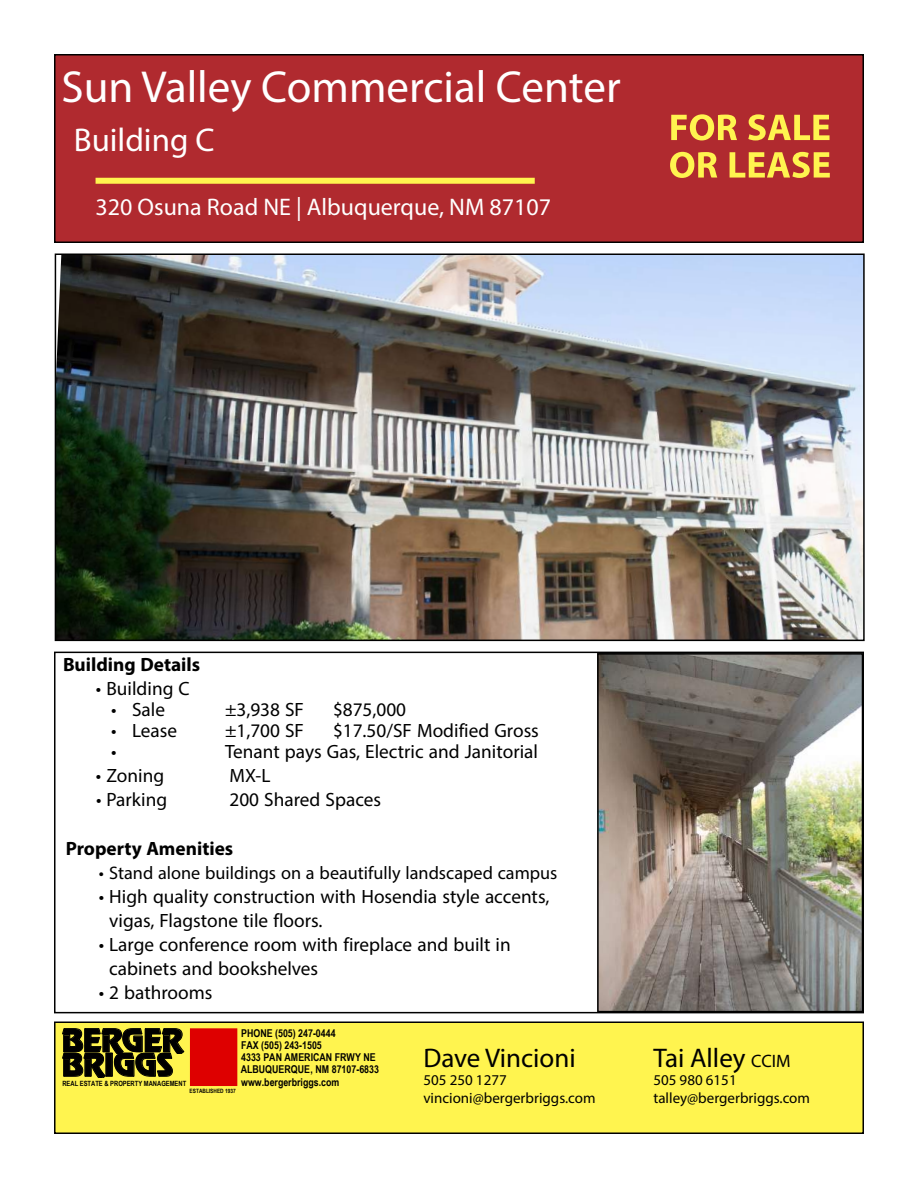
<style>
.page{position:relative;width:918px;height:1188px;background:#fff}
.page>*{position:absolute;margin:0;border:0;box-sizing:border-box;transform-origin:0 0}
.t1{font:700 52.5px/37.5px "Myriad Arabic";color:#fff44f}
.t2{font:45px "Myriad Pro";color:#fff}
.t3{font:33px "Myriad Pro";color:#fff}
.t4{font:31.35px/24.5px "Revue BT";letter-spacing:-.03em;color:#000}
.t5{font:27px/24px "Myriad Arabic";color:#000}
.t6{font:700 27px "Myriad Arabic";color:#000}
.t7{font:27px "Myriad Pro";color:#000}
.t8{font:25.5px "Myriad Arabic";color:#000}
.t9{font:24px "Myriad Pro";color:#fff}
.t10{font:15px/18px "Myriad Pro";color:#000}
.t11{font:700 10.8px/12.3px "Arial Narrow";color:#000}
.t12{font:700 7.2px "Arial Narrow";color:#000}
.t13{font:700 5.85px "Arial Narrow";color:#000}
.s1{font-size:18px}
</style>
<div class="page">
<div style="left:55px;top:1022px;width:808px;height:111px;background:#fff44f"></div>
<div style="left:54px;top:1022px;width:810px;height:112px;border:2px solid #000"></div>
<div style="left:190px;top:1029px;width:47px;height:57px;background:#de0000"></div>
<div style="left:190px;top:1028px;width:47px;height:58px;border:1px solid #de0000"></div>
<svg style="left:62px;top:1028px;width:122px;height:49px"></svg>
<div style="left:55px;top:55px;width:808px;height:187px;background:#b02a2f"></div>
<div style="left:54px;top:54px;width:810px;height:189px;border:2px solid #000"></div>
<div style="left:96px;top:178px;width:439px;height:6px;background:#fff44f"></div>
<img style="left:58px;top:257px;width:804px;height:381px">
<div style="left:55px;top:254px;width:810px;height:387px;border:2px solid #000"></div>
<img style="left:600px;top:656px;width:260px;height:353px">
<div style="left:597px;top:653px;width:266px;height:359px;border:2px solid #000"></div>
<h2 class="t2" style="left:62px;top:59px;width:561px">Sun Valley Commercial Center</h2>
<p class="t3" style="left:74px;top:120px;width:142px">Building C</p>
<p class="t9" style="left:96px;top:192px;width:457px">320 Osuna Road NE | Albuquerque, NM 87107</p>
<h1 class="t1" style="left:669px;top:103px;width:164px">FOR SALE<br>OR LEASE</h1>
<p class="t6" style="left:63px;top:646px;width:139px">Building Details</p>
<p class="t5" style="left:96px;top:677px;width:95px">• Building C</p>
<p class="t5" style="left:111px;top:698px;width:56px">• Sale</p>
<p class="t5" style="left:225px;top:698px;width:183px">±3,938 SF $875,000</p>
<p class="t5" style="left:111px;top:719px;width:68px">• Lease</p>
<p class="t5" style="left:225px;top:719px;width:315px">±1,700 SF $17.50/SF Modified Gross</p>
<p class="t5" style="left:111px;top:740px;width:7px">•</p>
<p class="t5" style="left:225px;top:740px;width:315px">Tenant pays Gas, Electric and Janitorial</p>
<p class="t5" style="left:96px;top:764px;width:70px">• Zoning</p>
<p class="t5" style="left:230px;top:764px;width:43px">MX-L</p>
<p class="t5" style="left:96px;top:788px;width:73px">• Parking</p>
<p class="t5" style="left:230px;top:788px;width:153px">200 Shared Spaces</p>
<p class="t6" style="left:66px;top:830px;width:169px">Property Amenities</p>
<p class="t8" style="left:99px;top:855px;width:460px">• Stand alone buildings on a beautifully landscaped campus</p>
<p class="t5" style="left:109px;top:884px;width:442px;text-indent:-11px">• High quality construction with Hosendia style accents, vigas, Flagstone tile floors.</p>
<p class="t5" style="left:109px;top:933px;width:403px;text-indent:-11px">• Large conference room with fireplace and built in cabinets and bookshelves</p>
<p class="t5" style="left:99px;top:981px;width:115px">• 2 bathrooms</p>
<p class="t4" style="left:61px;top:1028px;width:123px">BERGER<br>BRIGGS</p>
<p class="t12" style="left:62px;top:1078px;width:125px">REAL ESTATE &amp; PROPERTY MANAGEMENT</p>
<p class="t11" style="left:241px;top:1026px;width:140px">PHONE (505) 247-0444<br>FAX (505) 243-1505<br>4333 PAN AMERICAN FRWY NE<br>ALBUQUERQUE, NM 87107-6833 www.bergerbriggs.com</p>
<p class="t13" style="left:190px;top:1086px;width:48px">ESTABLISHED 1937</p>
<p class="t7" style="left:423px;top:1041px;width:154px">Dave Vincioni</p>
<p class="t10" style="left:423px;top:1071px;width:174px">505 250 1277 vincioni@bergerbriggs.com</p>
<p class="t7" style="left:653px;top:1041px;width:139px">Tai Alley <span class="s1">CCIM</span></p>
<p class="t10" style="left:653px;top:1071px;width:158px">505 980 6151 talley@bergerbriggs.com</p>
</div>
